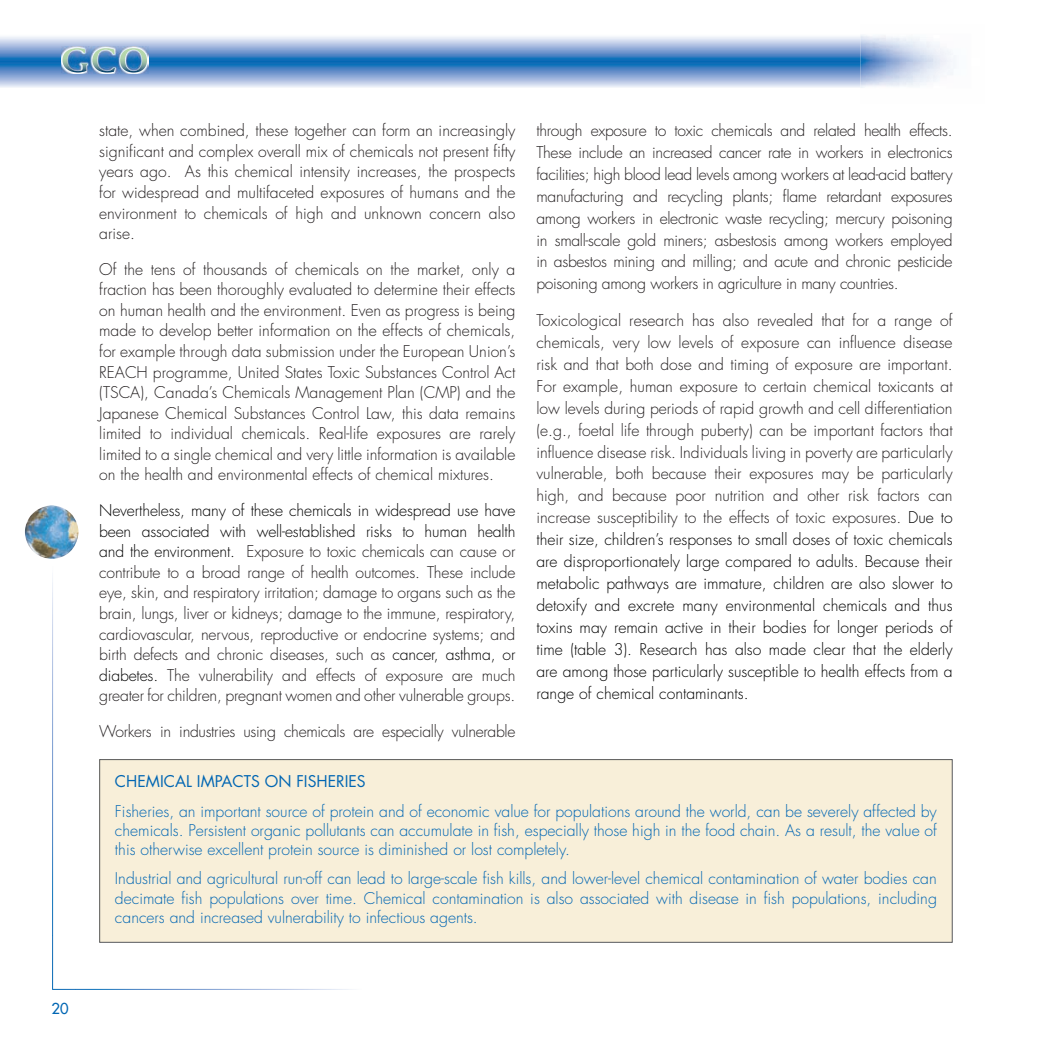
<style>
.page{position:relative;width:1042px;height:1042px;background:#fff}
.page>*{position:absolute;margin:0;border:0;box-sizing:border-box;transform-origin:0 0}
.t1{font:300 15.75px/20.7px "Futura";letter-spacing:-.01em;color:#231f20;text-align:justify}
.t2{font:300 15.75px/19.2px "Futura";color:#0166b3;text-align:justify}
.t3{font:15.75px "Futura";color:#0166b3}
.t4{font:14.7px "Futura";color:#0166b3}
.s1{color:#000001}
</style>
<div class="page">
<svg style="left:0;top:36px;width:860px;height:52px;background:#84aad6"></svg>
<img style="left:25px;top:505px;width:54px;height:54px">
<img style="left:61px;top:47px;width:87px;height:27px">
<svg style="left:63px;top:48px;width:84px;height:25px;background:#6f9dbc"></svg>
<img style="left:860px;top:35px;width:95px;height:53px">
<div style="left:100px;top:759px;width:852px;height:183px;background:#f8efd9"></div>
<div style="left:99px;top:759px;width:853px;height:184px;border:1px solid #57585a"></div>
<p class="t1" style="left:99px;top:120px;width:418px">state, when combined, these together can form an increasingly significant and complex overall mix of chemicals not present fifty years ago. As this chemical intensity increases, the prospects for widespread and multifaceted exposures of humans and the environment to chemicals of high and unknown concern also arise.</p>
<p class="t1" style="left:99px;top:259px;width:418px">Of the tens of thousands of chemicals on the market, only a fraction has been thoroughly evaluated to determine their effects on human health and the environment. Even as progress is being made to develop better information on the effects of chemicals, for example through data submission under the European Union’s REACH programme, United States Toxic Substances Control Act (TSCA), Canada’s Chemicals Management Plan (CMP) and the Japanese Chemical Substances Control Law, this data remains limited to individual chemicals. Real-life exposures are rarely limited to a single chemical and very little information is available on the health and environmental effects of chemical mixtures.</p>
<p class="t1" style="left:99px;top:500px;width:418px"><span class="s1">Nevertheless, many of these chemicals in widespread use have been associated with well-established risks to human health and the environment.</span> Exposure to toxic chemicals can cause or contribute to a broad range of health outcomes. These include eye, skin, and respiratory irritation; damage to organs such as the brain, lungs, liver or kidneys; damage to the immune, respiratory, cardiovascular, nervous, reproductive or endocrine systems; and birth defects and chronic diseases, such as <span class="s1">cancer, asthma, or diabetes.</span> The vulnerability and effects of exposure are much greater for children, pregnant women and other vulnerable groups.</p>
<p class="t1" style="left:99px;top:721px;width:418px">Workers in industries using chemicals are especially vulnerable</p>
<p class="t1" style="left:536px;top:120px;width:418px;line-height:21.9px">through exposure to toxic chemicals and related health effects.<br>These include an increased cancer rate in workers in electronics facilities; high blood lead levels among workers at lead-acid battery manufacturing and recycling plants; flame retardant exposures among workers in electronic waste recycling; mercury poisoning in small-scale gold miners; asbestosis among workers employed in asbestos mining and milling; and acute and chronic pesticide poisoning among workers in agriculture in many countries.</p>
<p class="t1" style="left:536px;top:310px;width:418px;line-height:21.9px">Toxicological research has also revealed that for a range of chemicals, very low levels of exposure can influence disease risk and that both dose and timing of exposure are important.<br>For example, human exposure to certain chemical toxicants at low levels during periods of rapid growth and cell differentiation (e.g., foetal life through puberty) can be important factors that influence disease risk. Individuals living in poverty are particularly vulnerable, both because their exposures may be particularly high, and because poor nutrition and other risk factors can increase susceptibility to the effects of toxic exposures. <span class="s1">Due to their size, children’s responses to small doses of toxic chemicals are disproportionately large compared to adults. Because their metabolic pathways are immature, children are also slower to detoxify and excrete many environmental chemicals and thus toxins may remain active in their bodies for longer periods of time (table 3). Research has also made clear that the elderly are among those particularly susceptible to health effects from a range of chemical contaminants.</span></p>
<p class="t3" style="left:115px;top:771px;width:252px">CHEMICAL IMPACTS ON FISHERIES</p>
<p class="t2" style="left:115px;top:801px;width:823px">Fisheries, an important source of protein and of economic value for populations around the world, can be severely affected by chemicals. Persistent organic pollutants can accumulate in fish, especially those high in the food chain. As a result, the value of this otherwise excellent protein source is diminished or lost completely.</p>
<p class="t2" style="left:115px;top:869px;width:823px">Industrial and agricultural run-off can lead to large-scale fish kills, and lower-level chemical contamination of water bodies can decimate fish populations over time. Chemical contamination is also associated with disease in fish populations, including cancers and increased vulnerability to infectious agents.</p>
<p class="t4" style="left:52px;top:998px;width:18px">20</p>
</div>
